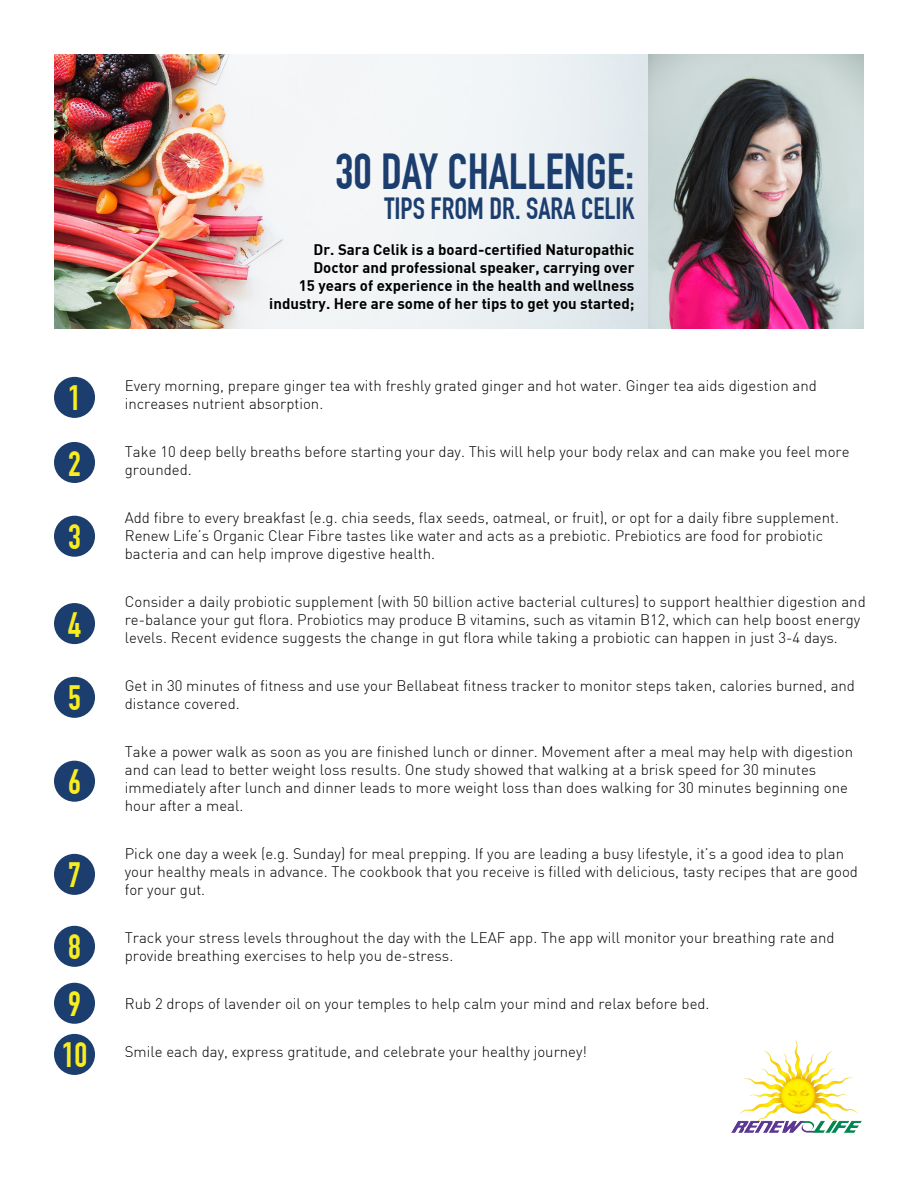
<style>
.page{position:relative;width:918px;height:1188px;background:#fff}
.page>*{position:absolute;margin:0;border:0;box-sizing:border-box;transform-origin:0 0}
.t1{font:700 49.5px "DIN Condensed";color:#1b3e6f}
.t2{font:700 34.5px/65.1px "DIN Condensed";color:#f9ed20}
.t3{font:700 30px "DIN Condensed";color:#1b3e6f}
.t4{font:300 15px/18px "DIN";color:#000}
.t5{font:15px/18px "DIN Bold";color:#000;text-align:right}
</style>
<div class="page">
<img style="left:54px;top:54px;width:810px;height:274px">
<div style="left:54px;top:377px;width:41px;height:41px;background:#1b3e6f;border-radius:50%"></div>
<div style="left:54px;top:442px;width:41px;height:41px;background:#1b3e6f;border-radius:50%"></div>
<div style="left:54px;top:516px;width:41px;height:41px;background:#1b3e6f;border-radius:50%"></div>
<div style="left:54px;top:603px;width:41px;height:41px;background:#1b3e6f;border-radius:50%"></div>
<div style="left:54px;top:677px;width:41px;height:41px;background:#1b3e6f;border-radius:50%"></div>
<div style="left:54px;top:761px;width:41px;height:41px;background:#1b3e6f;border-radius:50%"></div>
<div style="left:54px;top:854px;width:41px;height:41px;background:#1b3e6f;border-radius:50%"></div>
<div style="left:54px;top:926px;width:41px;height:41px;background:#1b3e6f;border-radius:50%"></div>
<div style="left:54px;top:983px;width:41px;height:41px;background:#1b3e6f;border-radius:50%"></div>
<div style="left:54px;top:1034px;width:41px;height:41px;background:#1b3e6f;border-radius:50%"></div>
<img style="left:739px;top:1045px;width:58px;height:88px">
<h2 class="t2" style="left:68px;top:366px;width:14px">1<br>2</h2>
<h2 class="t2" style="left:68px;top:505px;width:14px">3</h2>
<h2 class="t2" style="left:68px;top:588px;width:14px;line-height:73.8px">4<br>5</h2>
<h2 class="t2" style="left:68px;top:750px;width:14px">6</h2>
<h2 class="t2" style="left:68px;top:840px;width:14px;line-height:72px">7<br>8</h2>
<h2 class="t2" style="left:62px;top:979px;width:27px;line-height:51.2px">9<br>10</h2>
<h1 class="t1" style="left:335px;top:142px;width:301px">30 DAY CHALLENGE:</h1>
<h3 class="t3" style="left:385px;top:190px;width:251px">TIPS FROM DR. SARA CELIK</h3>
<p class="t5" style="left:269px;top:240px;width:367px">Dr. Sara Celik is a board-certified Naturopathic Doctor and professional speaker, carrying over<br>15 years of experience in the health and wellness industry. Here are some of her tips to get you started;</p>
<p class="t4" style="left:125px;top:377px;width:694px">Every morning, prepare ginger tea with freshly grated ginger and hot water. Ginger tea aids digestion and increases nutrient absorption.</p>
<p class="t4" style="left:125px;top:443px;width:726px">Take 10 deep belly breaths before starting your day. This will help your body relax and can make you feel more grounded.</p>
<p class="t4" style="left:125px;top:509px;width:716px">Add fibre to every breakfast (e.g. chia seeds, flax seeds, oatmeal, or fruit), or opt for a daily fibre supplement.<br>Renew Life’s Organic Clear Fibre tastes like water and acts as a prebiotic. Prebiotics are food for probiotic bacteria and can help improve digestive health.</p>
<p class="t4" style="left:125px;top:593px;width:742px">Consider a daily probiotic supplement (with 50 billion active bacterial cultures) to support healthier digestion and re-balance your gut flora. Probiotics may produce B vitamins, such as vitamin B12, which can help boost energy levels. Recent evidence suggests the change in gut flora while taking a probiotic can happen in just 3-4 days.</p>
<p class="t4" style="left:125px;top:677px;width:732px">Get in 30 minutes of fitness and use your Bellabeat fitness tracker to monitor steps taken, calories burned, and distance covered.</p>
<p class="t4" style="left:125px;top:743px;width:730px">Take a power walk as soon as you are finished lunch or dinner. Movement after a meal may help with digestion and can lead to better weight loss results. One study showed that walking at a brisk speed for 30 minutes immediately after lunch and dinner leads to more weight loss than does walking for 30 minutes beginning one hour after a meal.</p>
<p class="t4" style="left:125px;top:845px;width:735px">Pick one day a week (e.g. Sunday) for meal prepping. If you are leading a busy lifestyle, it’s a good idea to plan your healthy meals in advance. The cookbook that you receive is filled with delicious, tasty recipes that are good for your gut.</p>
<p class="t4" style="left:125px;top:929px;width:711px">Track your stress levels throughout the day with the LEAF app. The app will monitor your breathing rate and provide breathing exercises to help you de-stress.</p>
<p class="t4" style="left:125px;top:995px;width:586px">Rub 2 drops of lavender oil on your temples to help calm your mind and relax before bed.</p>
<p class="t4" style="left:125px;top:1043px;width:464px">Smile each day, express gratitude, and celebrate your healthy journey!</p>
</div>
